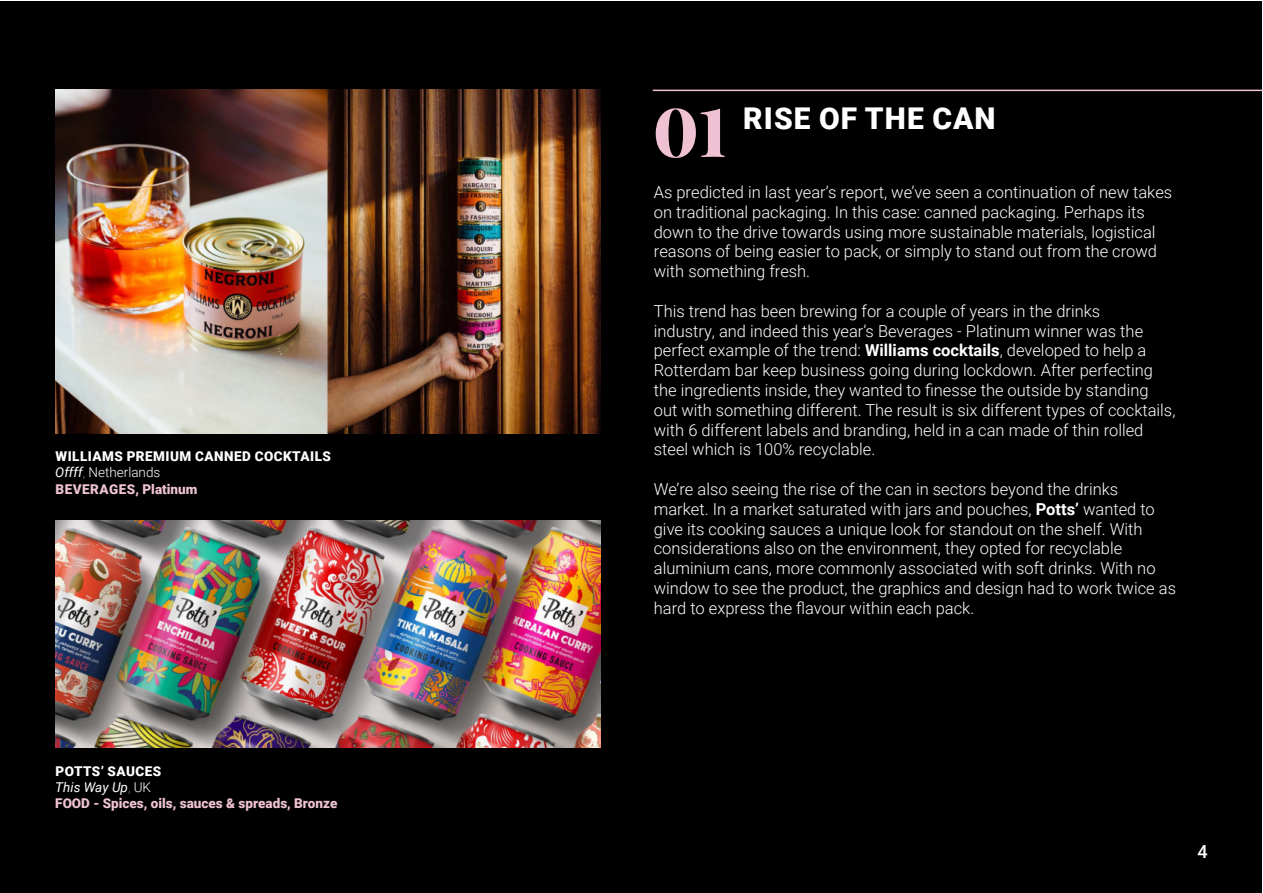
<style>
.page{position:relative;width:1263px;height:893px;background:#fff}
.page>*{position:absolute;margin:0;border:0;box-sizing:border-box;transform-origin:0 0}
.t1{font:900 67.5px "Playfair Display";color:#eec2d3}
.t2{font:900 30px "Roboto";letter-spacing:.035em;color:#fff}
.t3{font:500 18px "Roboto";color:#fff}
.t4{font:300 16.5px/19.8px "Roboto";color:#fff}
.t5{font:900 13.5px/16.2px "Roboto";letter-spacing:.035em;color:#fff}
.t6{font:900 13.5px/16.2px "Roboto";color:#eec2d3}
.s1{font-weight:400;font-style:italic}
.s2{font-weight:100}
.s3{font-weight:300}
.s4{color:#eec2d3}
.s5{color:#fff}
.s6{font-weight:400;font-style:italic;color:#fff}
.s7{font-weight:100;color:#fff}
.s8{font-weight:300;color:#fff}
.s9{font-weight:700}
</style>
<div class="page">
<div style="left:1px;top:1px;width:1261px;height:891px;background:#000"></div>
<img style="left:55px;top:90px;width:545px;height:344px">
<hr style="left:653px;top:90px;width:610px;height:1px;background:#eec2d3">
<img style="left:55px;top:521px;width:545px;height:226px">
<p class="t5" style="left:55px;top:449px;width:277px">WILLIAMS PREMIUM CANNED COCKTAILS<br><span class="s1">Offff</span><span class="s2">,</span> <span class="s3">Netherlands<br></span><span class="s4">BEVERAGES, Platinum</span></p>
<p class="t6" style="left:55px;top:764px;width:284px"><span class="s5">POTTS’ SAUCES<br></span><span class="s6">This Way Up</span><span class="s7">,</span> <span class="s8">UK<br></span>FOOD - Spices, oils, sauces &amp; spreads, Bronze</p>
<h1 class="t1" style="left:653px;top:78px;width:75px">01</h1>
<h2 class="t2" style="left:743px;top:105px;width:254px">RISE OF THE CAN</h2>
<p class="t4" style="left:654px;top:182px;width:520px">As predicted in last year’s report, we’ve seen a continuation of new takes on traditional packaging. In this case: canned packaging. Perhaps its down to the drive towards using more sustainable materials, logistical reasons of being easier to pack, or simply to stand out from the crowd with something fresh.</p>
<p class="t4" style="left:654px;top:300px;width:523px">This trend has been brewing for a couple of years in the drinks<br>industry, and indeed this year’s Beverages - Platinum winner was the perfect example of the trend: <span class="s9">Williams cocktails</span>, developed to help a Rotterdam bar keep business going during lockdown. After perfecting the ingredients inside, they wanted to finesse the outside by standing out with something different. The result is six different types of cocktails, with 6 different labels and branding, held in a can made of thin rolled steel which is 100% recyclable.</p>
<p class="t4" style="left:654px;top:479px;width:524px">We’re also seeing the rise of the can in sectors beyond the drinks market. In a market saturated with jars and pouches, <span class="s9">Potts’</span> wanted to give its cooking sauces a unique look for standout on the shelf. With considerations also on the environment, they opted for recyclable aluminium cans, more commonly associated with soft drinks. With no window to see the product, the graphics and design had to work twice as hard to express the flavour within each pack.</p>
<p class="t3" style="left:1197px;top:841px;width:12px">4</p>
</div>
